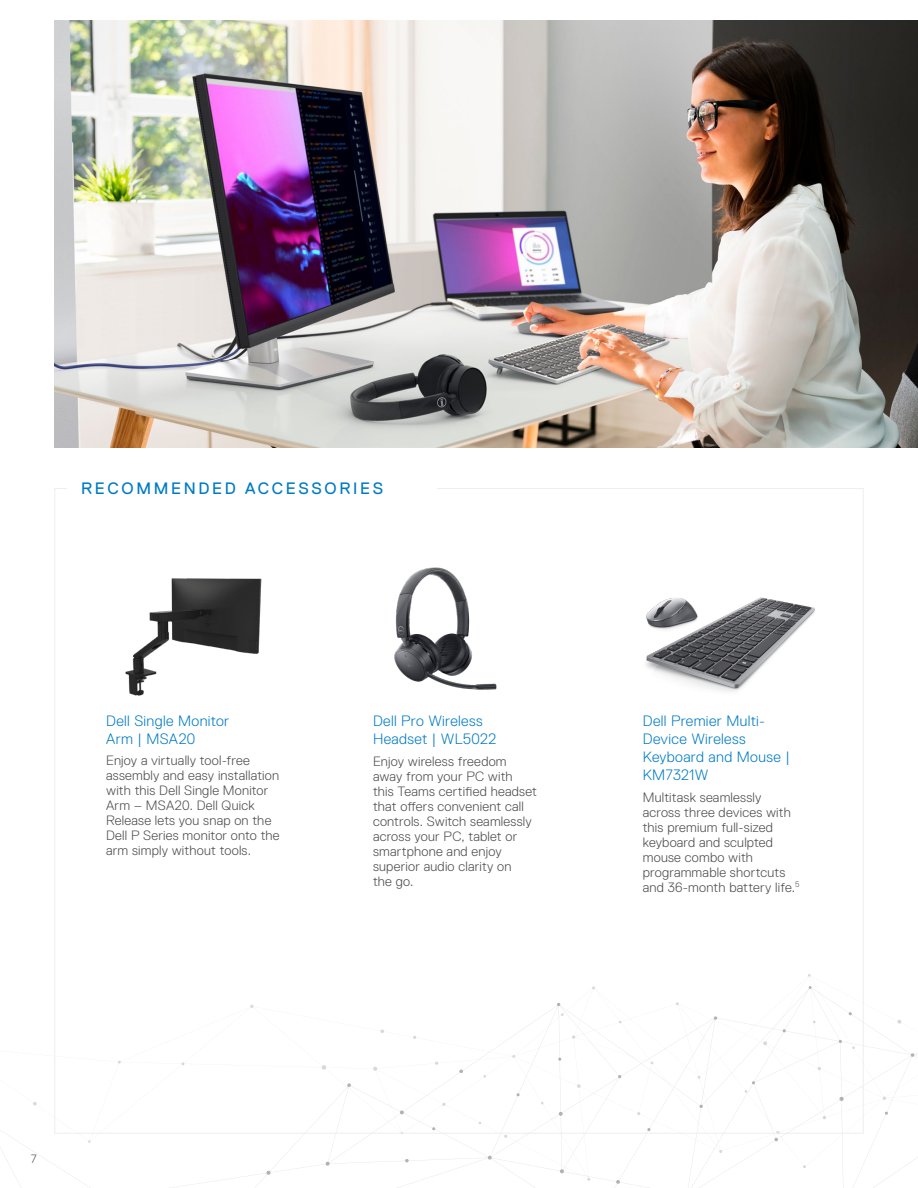
<style>
.page{position:relative;width:918px;height:1188px;background:#fff}
.page>*{position:absolute;margin:0;border:0;box-sizing:border-box;transform-origin:0 0}
.t1{font:16.5px "Dell Replica";letter-spacing:.16em;color:#007bc3}
.t2{font:300 15px/18px "Dell Replica";letter-spacing:.025em;color:#007bc3}
.t3{font:300 13.5px/15px "Dell Replica";letter-spacing:.015em;color:#4d4d4f}
.t4{font:300 12px "Dell Replica";color:#4d4d4f}
</style>
<div class="page">
<img style="left:54px;top:20px;width:864px;height:427px">
<svg style="left:0;top:974px;width:918px;height:214px"></svg>
<svg style="left:839px;top:1097px;width:5px;height:4px"></svg>
<svg style="left:911px;top:1053px;width:3px;height:4px"></svg>
<svg style="left:714px;top:1016px;width:3px;height:4px"></svg>
<svg style="left:808px;top:986px;width:4px;height:3px"></svg>
<svg style="left:616px;top:1180px;width:4px;height:4px"></svg>
<svg style="left:559px;top:1112px;width:4px;height:4px"></svg>
<svg style="left:400px;top:1110px;width:4px;height:4px"></svg>
<svg style="left:266px;top:1171px;width:5px;height:4px"></svg>
<svg style="left:560px;top:1169px;width:4px;height:4px"></svg>
<svg style="left:774px;top:1131px;width:6px;height:10px"></svg>
<svg style="left:326px;top:1162px;width:4px;height:4px"></svg>
<svg style="left:347px;top:1083px;width:4px;height:4px"></svg>
<svg style="left:459px;top:1069px;width:4px;height:4px"></svg>
<svg style="left:488px;top:1156px;width:4px;height:4px"></svg>
<svg style="left:405px;top:1159px;width:4px;height:3px"></svg>
<svg style="left:699px;top:1105px;width:4px;height:3px"></svg>
<svg style="left:647px;top:1128px;width:4px;height:3px"></svg>
<svg style="left:516px;top:1093px;width:4px;height:3px"></svg>
<img style="left:646px;top:597px;width:169px;height:95px">
<img style="left:394px;top:567px;width:103px;height:123px">
<img style="left:125px;top:578px;width:137px;height:118px">
<p class="t1" style="left:81px;top:479px;width:304px">RECOMMENDED ACCESSORIES</p>
<p class="t2" style="left:106px;top:712px;width:125px">Dell Single Monitor<br>Arm | MSA20</p>
<p class="t3" style="left:106px;top:753px;width:175px">Enjoy a virtually tool-free assembly and easy installation with this Dell Single Monitor<br>Arm – MSA20. Dell Quick<br>Release lets you snap on the<br>Dell P Series monitor onto the arm simply without tools.</p>
<p class="t2" style="left:373px;top:712px;width:125px">Dell Pro Wireless<br>Headset | WL5022</p>
<p class="t3" style="left:373px;top:754px;width:165px">Enjoy wireless freedom away from your PC with<br>this Teams certified headset that offers convenient call controls. Switch seamlessly across your PC, tablet or smartphone and enjoy superior audio clarity on<br>the go.</p>
<p class="t4" style="left:31px;top:1152px;width:7px">7</p>
<p class="t2" style="left:643px;top:712px;width:149px">Dell Premier Multi-<br>Device Wireless<br>Keyboard and Mouse |<br>KM7321W</p>
<p class="t3" style="left:643px;top:790px;width:158px">Multitask seamlessly across three devices with this premium full-sized keyboard and sculpted mouse combo with programmable shortcuts and 36-month battery life.<sup>5</sup></p>
</div>
